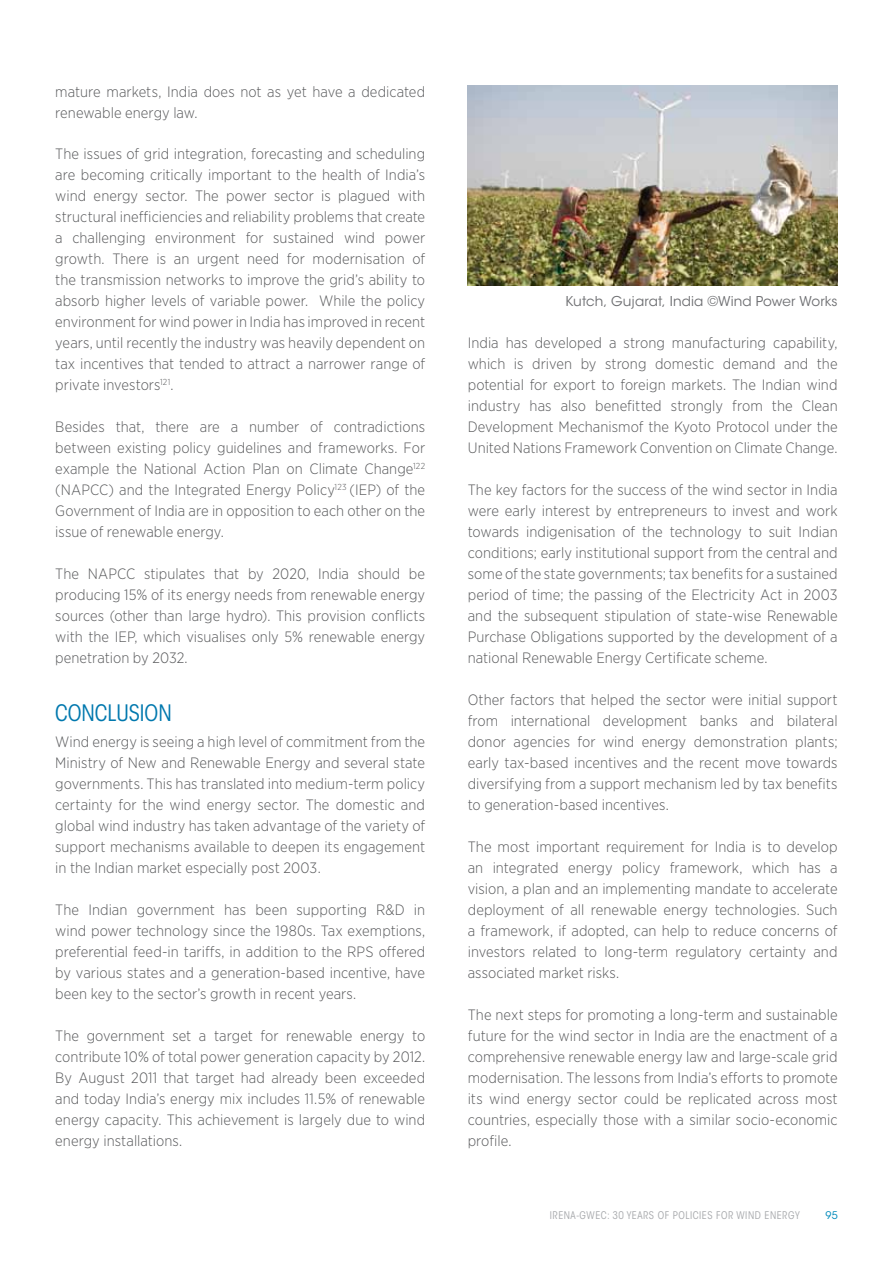
<style>
.page{position:relative;width:893px;height:1263px;background:#fff}
.page>*{position:absolute;margin:0;border:0;box-sizing:border-box;transform-origin:0 0}
.t1{font:condensed 22.5px "ITC Avant Garde Std";color:#0078ae}
.t2{font:300 15px/21px "Gotham Narrow";letter-spacing:.005em;color:#58595b;text-align:justify}
.t3{font:13.5px "ITC Avant Garde Std";letter-spacing:.01em;color:#6d6e71}
.t4{font:condensed 10.5px "ITC Avant Garde Std";letter-spacing:.05em;color:#a7a9ac}
.t5{font:10.5px "ITC Avant Garde Std";color:#008abb}
</style>
<div class="page">
<img style="left:468px;top:85px;width:370px;height:200px">
<p class="t2" style="left:55px;top:81px;width:371px">mature markets, India does not as yet have a dedicated renewable energy law.</p>
<p class="t2" style="left:55px;top:143px;width:371px">The issues of grid integration, forecasting and scheduling are becoming critically important to the health of India’s wind energy sector. The power sector is plagued with structural inefficiencies and reliability problems that create a challenging environment for sustained wind power growth. There is an urgent need for modernisation of the transmission networks to improve the grid’s ability to absorb higher levels of variable power. While the policy environment for wind power in India has improved in recent years, until recently the industry was heavily dependent on tax incentives that tended to attract a narrower range of private investors<sup>121</sup>.</p>
<p class="t2" style="left:55px;top:416px;width:371px">Besides that, there are a number of contradictions between existing policy guidelines and frameworks. For example the National Action Plan on Climate Change<sup>122 </sup>(NAPCC) and the Integrated Energy Policy<sup>123</sup> (IEP) of the Government of India are in opposition to each other on the issue of renewable energy.</p>
<p class="t2" style="left:55px;top:563px;width:371px">The NAPCC stipulates that by 2020, India should be producing 15% of its energy needs from renewable energy sources (other than large hydro). This provision conflicts with the IEP, which visualises only 5% renewable energy penetration by 2032.</p>
<h1 class="t1" style="left:55px;top:699px;width:118px">CONCLUSION</h1>
<p class="t2" style="left:55px;top:731px;width:371px">Wind energy is seeing a high level of commitment from the Ministry of New and Renewable Energy and several state governments. This has translated into medium-term policy certainty for the wind energy sector. The domestic and global wind industry has taken advantage of the variety of support mechanisms available to deepen its engagement in the Indian market especially post 2003.</p>
<p class="t2" style="left:55px;top:899px;width:371px">The Indian government has been supporting R&amp;D in wind power technology since the 1980s. Tax exemptions, preferential feed-in tariffs, in addition to the RPS offered by various states and a generation-based incentive, have been key to the sector’s growth in recent years.</p>
<p class="t2" style="left:55px;top:1025px;width:371px">The government set a target for renewable energy to contribute 10% of total power generation capacity by 2012.<br>By August 2011 that target had already been exceeded and today India’s energy mix includes 11.5% of renewable energy capacity. This achievement is largely due to wind energy installations.</p>
<p class="t3" style="left:566px;top:292px;width:274px">Kutch, Gujarat, India ©Wind Power Works</p>
<p class="t2" style="left:468px;top:332px;width:371px">India has developed a strong manufacturing capability, which is driven by strong domestic demand and the potential for export to foreign markets. The Indian wind industry has also benefitted strongly from the Clean Development Mechanismof the Kyoto Protocol under the United Nations Framework Convention on Climate Change.</p>
<p class="t2" style="left:468px;top:479px;width:371px">The key factors for the success of the wind sector in India were early interest by entrepreneurs to invest and work towards indigenisation of the technology to suit Indian conditions; early institutional support from the central and some of the state governments; tax benefits for a sustained period of time; the passing of the Electricity Act in 2003 and the subsequent stipulation of state-wise Renewable Purchase Obligations supported by the development of a national Renewable Energy Certificate scheme.</p>
<p class="t2" style="left:468px;top:689px;width:371px">Other factors that helped the sector were initial support from international development banks and bilateral donor agencies for wind energy demonstration plants; early tax-based incentives and the recent move towards diversifying from a support mechanism led by tax benefits to generation-based incentives.</p>
<p class="t2" style="left:468px;top:836px;width:371px">The most important requirement for India is to develop an integrated energy policy framework, which has a vision, a plan and an implementing mandate to accelerate deployment of all renewable energy technologies. Such a framework, if adopted, can help to reduce concerns of investors related to long-term regulatory certainty and associated market risks.</p>
<p class="t2" style="left:468px;top:1004px;width:371px">The next steps for promoting a long-term and sustainable future for the wind sector in India are the enactment of a comprehensive renewable energy law and large-scale grid modernisation. The lessons from India’s efforts to promote its wind energy sector could be replicated across most countries, especially those with a similar socio-economic profile.</p>
<p class="t4" style="left:550px;top:1209px;width:251px">IRENA-GWEC: 30 YEARS OF POLICIES FOR WIND ENERGY</p>
<p class="t5" style="left:826px;top:1209px;width:14px">95</p>
</div>
